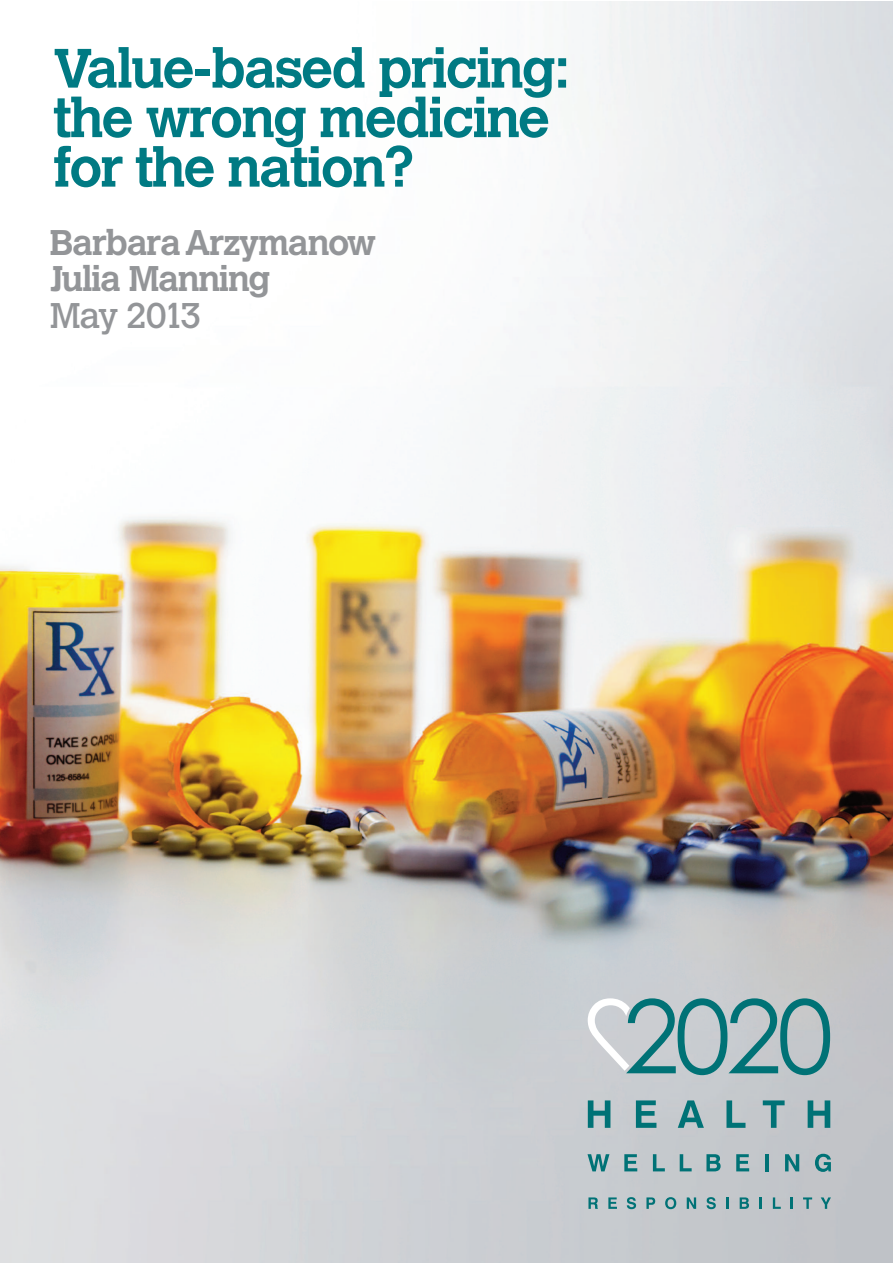
<style>
.page{position:relative;width:893px;height:1263px;background:#fff}
.page>*{position:absolute;margin:0;border:0;box-sizing:border-box;transform-origin:0 0}
.t1{font:700 54.9px/49.5px "Calvert MT Std";letter-spacing:-.035em;color:#007a83}
.t2{font:700 35.4px/36.3px "Calvert MT Std";letter-spacing:-.035em;color:#939598}
.t3{font:35.4px "Calvert MT Std";letter-spacing:-.055em;color:#939598}
</style>
<div class="page">
<img style="left:0;top:1px;width:892px;height:1262px">
<svg style="left:588px;top:1100px;width:22px;height:28px"></svg>
<svg style="left:636px;top:1100px;width:20px;height:28px"></svg>
<svg style="left:678px;top:1100px;width:26px;height:28px"></svg>
<svg style="left:726px;top:1100px;width:19px;height:28px"></svg>
<svg style="left:763px;top:1100px;width:22px;height:28px"></svg>
<svg style="left:808px;top:1100px;width:22px;height:28px"></svg>
<svg style="left:587px;top:1154px;width:22px;height:17px"></svg>
<svg style="left:624px;top:1154px;width:13px;height:17px"></svg>
<svg style="left:653px;top:1154px;width:12px;height:17px"></svg>
<svg style="left:680px;top:1154px;width:12px;height:17px"></svg>
<svg style="left:706px;top:1154px;width:15px;height:17px"></svg>
<svg style="left:736px;top:1154px;width:13px;height:17px"></svg>
<hr style="left:765px;top:1154px;width:3px;height:17px;background:#007276">
<svg style="left:785px;top:1154px;width:14px;height:17px"></svg>
<svg style="left:815px;top:1154px;width:16px;height:18px"></svg>
<svg style="left:588px;top:1197px;width:10px;height:12px"></svg>
<svg style="left:608px;top:1197px;width:9px;height:12px"></svg>
<svg style="left:627px;top:1197px;width:9px;height:12px"></svg>
<svg style="left:646px;top:1197px;width:9px;height:12px"></svg>
<svg style="left:665px;top:1197px;width:11px;height:12px"></svg>
<svg style="left:687px;top:1197px;width:9px;height:12px"></svg>
<svg style="left:706px;top:1197px;width:10px;height:12px"></svg>
<svg style="left:726px;top:1197px;width:3px;height:12px"></svg>
<svg style="left:740px;top:1197px;width:9px;height:12px"></svg>
<svg style="left:759px;top:1197px;width:3px;height:12px"></svg>
<svg style="left:773px;top:1197px;width:8px;height:12px"></svg>
<svg style="left:791px;top:1197px;width:2px;height:12px"></svg>
<svg style="left:803px;top:1197px;width:9px;height:12px"></svg>
<svg style="left:821px;top:1197px;width:10px;height:12px"></svg>
<svg style="left:588px;top:998px;width:242px;height:77px;background:#95b5b9"></svg>
<p class="t1" style="left:53px;top:43px;width:519px">Value-based pricing: the wrong medicine for the nation?</p>
<p class="t2" style="left:50px;top:224px;width:328px">BarbaraArzymanow<br>Julia Manning</p>
<p class="t3" style="left:50px;top:295px;width:153px">May 2013</p>
</div>
